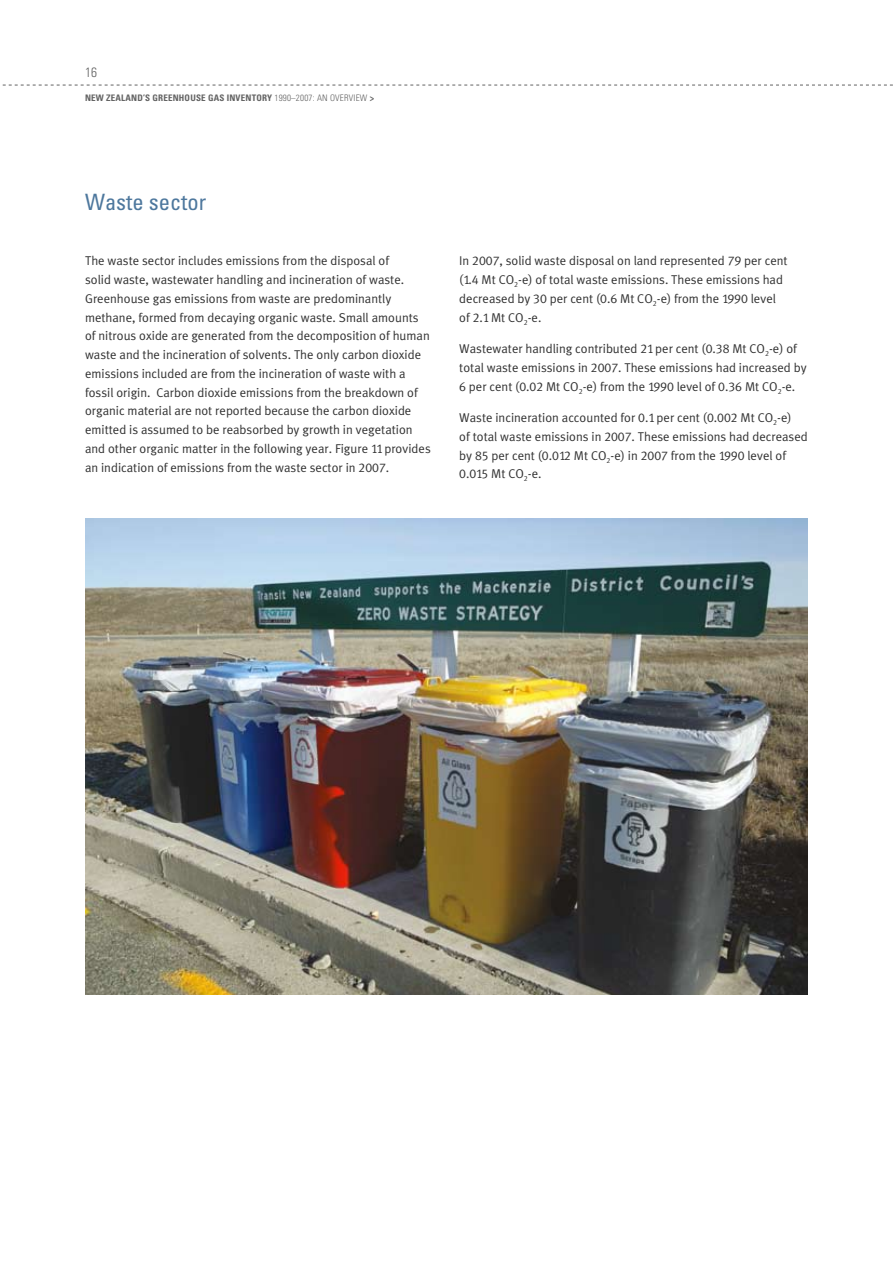
<style>
.page{position:relative;width:893px;height:1263px;background:#fff}
.page>*{position:absolute;margin:0;border:0;box-sizing:border-box;transform-origin:0 0}
.t1{font:condensed 22.5px "Univers Maori";color:#4d779d}
.t2{font:300 condensed 13.5px "Univers Maori";color:#636363}
.t3{font:12.75px/18.8px "Meta Plus Normal Maori";color:#323232}
.t4{font:700 condensed 9px "Univers Maori";letter-spacing:.02em;color:#636363}
.s1{font-weight:300}
</style>
<div class="page">
<svg style="left:2px;top:85px;width:891px;height:1px"></svg>
<img style="left:85px;top:519px;width:723px;height:476px">
<p class="t2" style="left:85px;top:64px;width:13px">16</p>
<p class="t4" style="left:85px;top:92px;width:291px">NEW ZEALAN D’S GREEN HOUSE GAS INVENTORY <span class="s1">1990–2007: AN OVERVI EW</span> &gt;</p>
<h1 class="t1" style="left:85px;top:187px;width:123px">Waste sector</h1>
<p class="t3" style="left:85px;top:251px;width:347px">The waste sector includes emissions from the disposal of<br>solid waste, wastewater handling and incineration of waste.<br>Greenhouse gas emissions from waste are predominantly methane, formed from decaying organic waste. Small amounts of nitrous oxide are generated from the decomposition of human waste and the incineration of solvents. The only carbon dioxide emissions included are from the incineration of waste with a fossil origin. Carbon dioxide emissions from the breakdown of organic material are not reported because the carbon dioxide emitted is assumed to be reabsorbed by growth in vegetation and other organic matter in the following year. Figure 11 provides an indication of emissions from the waste sector in 2007.</p>
<p class="t3" style="left:459px;top:251px;width:330px">In 2007, solid waste disposal on land represented 79 per cent (1.4 Mt CO<sub>2</sub>-e) of total waste emissions. These emissions had decreased by 30 per cent (0.6 Mt CO<sub>2</sub>-e) from the 1990 level of 2.1 Mt CO<sub>2</sub>-e.</p>
<p class="t3" style="left:459px;top:339px;width:349px">Wastewater handling contributed 21 per cent (0.38 Mt CO<sub>2</sub>-e) of total waste emissions in 2007. These emissions had increased by<br>6 per cent (0.02 Mt CO<sub>2</sub>-e) from the 1990 level of 0.36 Mt CO<sub>2</sub>-e.</p>
<p class="t3" style="left:459px;top:408px;width:350px">Waste incineration accounted for 0.1 per cent (0.002 Mt CO<sub>2</sub>-e)<br>of total waste emissions in 2007. These emissions had decreased by 85 per cent (0.012 Mt CO<sub>2</sub>-e) in 2007 from the 1990 level of 0.015 Mt CO<sub>2</sub>-e.</p>
</div>
